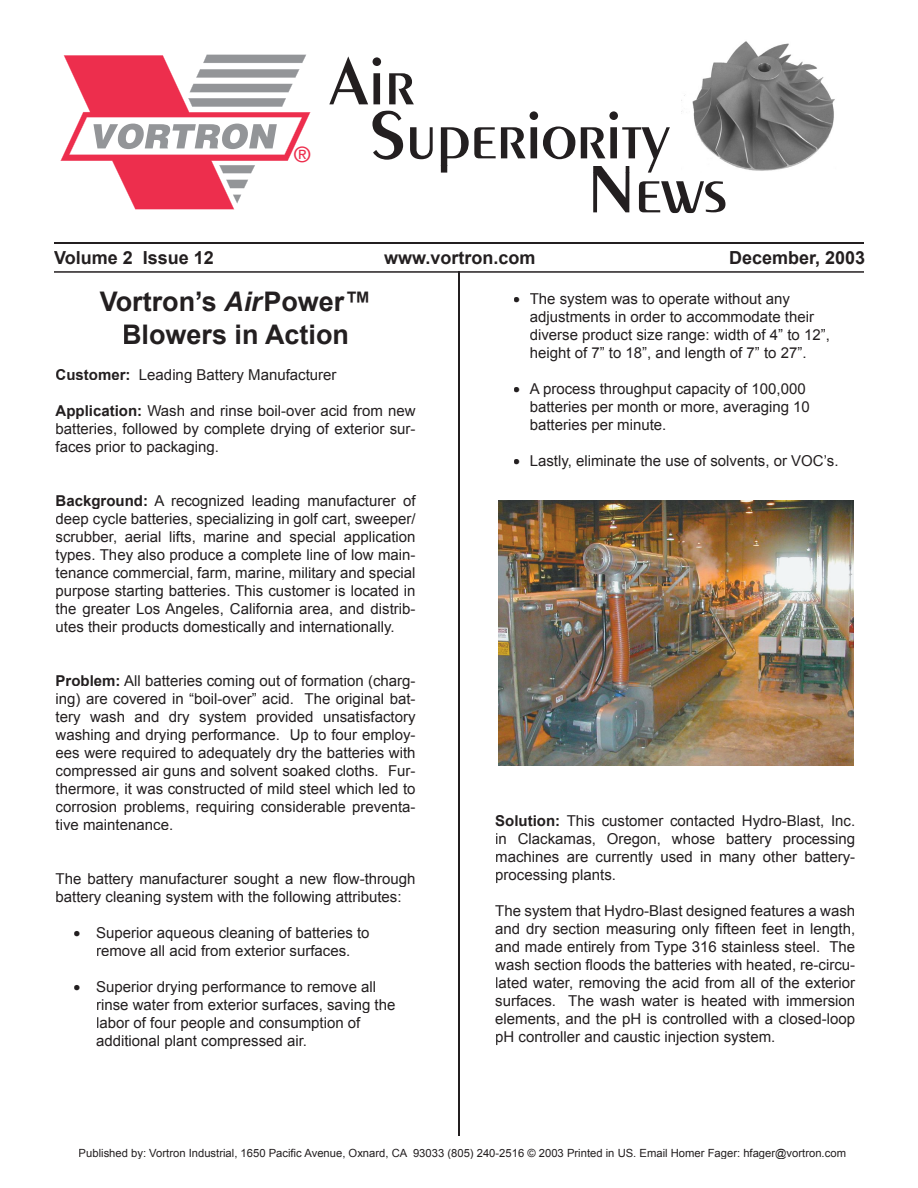
<style>
.page{position:relative;width:918px;height:1188px;background:#fff}
.page>*{position:absolute;margin:0;border:0;box-sizing:border-box;transform-origin:0 0}
.t1{font:72px "Pare Normal";color:#231f20}
.t2{font:700 27px/32.4px "Arial";color:#231f20;text-align:center}
.t3{font:21.15px "Helvetica";color:#ed2e4d}
.t4{font:700 18px "Arial";color:#231f20}
.t5{font:15px/18px "Arial";color:#231f20;text-align:justify}
.t6{font:11.25px "Arial";color:#231f20}
.s1{font-style:italic}
.s2{font-weight:700}
</style>
<div class="page">
<hr style="left:458px;top:273px;width:2px;height:863px;background:#231f20">
<svg style="left:54px;top:271px;width:810px;height:2px;background:#585556"></svg>
<hr style="left:54px;top:242px;width:810px;height:2px;background:#231f20">
<svg style="left:61px;top:55px;width:249px;height:154px"></svg>
<img style="left:498px;top:500px;width:355px;height:266px">
<img style="left:681px;top:41px;width:154px;height:130px">
<h3 class="t3" style="left:294px;top:142px;width:17px">®</h3>
<h1 class="t1" style="left:329px;top:38px;width:87px">Air</h1>
<h1 class="t1" style="left:369px;top:92px;width:303px">Superiority</h1>
<h1 class="t1" style="left:588px;top:146px;width:140px">News</h1>
<p class="t4" style="left:54px;top:248px;width:161px">Volume 2 Issue 12</p>
<p class="t4" style="left:384px;top:248px;width:153px">www.vortron.com</p>
<p class="t4" style="left:729px;top:248px;width:138px">December, 2003</p>
<h2 class="t2" style="left:100px;top:286px;width:273px">Vortron’s <span class="s1">Air</span>Power™<br>Blowers in Action</h2>
<p class="t5" style="left:56px;top:365px;width:282px"><span class="s2">Customer:</span> Leading Battery Manufacturer</p>
<p class="t5" style="left:56px;top:401px;width:362px"><span class="s2">Application:</span> Wash and rinse boil-over acid from new batteries, followed by complete drying of exterior sur&shy;faces prior to packaging.</p>
<p class="t5" style="left:56px;top:491px;width:362px"><span class="s2">Background:</span> A recognized leading manufacturer of deep cycle batteries, specializing in golf cart, sweeper/ scrubber, aerial lifts, marine and special application types. They also produce a complete line of low main&shy;tenance commercial, farm, marine, military and special purpose starting batteries. This customer is located in the greater Los Angeles, California area, and distrib&shy;utes their products domestically and internationally.</p>
<p class="t5" style="left:56px;top:671px;width:361px"><span class="s2">Problem:</span> All batteries coming out of formation (charg&shy;ing) are covered in “boil-over” acid. The original bat&shy;tery wash and dry system provided unsatisfactory washing and drying performance. Up to four employ&shy;ees were required to adequately dry the batteries with compressed air guns and solvent soaked cloths. Fur&shy;thermore, it was constructed of mild steel which led to corrosion problems, requiring considerable preventa&shy;tive maintenance.</p>
<p class="t5" style="left:56px;top:869px;width:361px">The battery manufacturer sought a new flow-through battery cleaning system with the following attributes:</p>
<p class="t5" style="left:74px;top:923px;width:297px;text-align:center">• Superior aqueous cleaning of batteries to remove all acid from exterior surfaces.</p>
<p class="t5" style="left:96px;top:977px;width:301px;text-align:left;text-indent:-22px">• Superior drying performance to remove all rinse water from exterior surfaces, saving the labor of four people and consumption of additional plant compressed air.</p>
<p class="t5" style="left:530px;top:290px;width:302px;text-align:left;text-indent:-16px">• The system was to operate without any adjustments in order to accommodate their diverse product size range: width of 4” to 12”, height of 7” to 18”, and length of 7” to 27”.</p>
<p class="t5" style="left:530px;top:380px;width:282px;text-align:left;text-indent:-16px">• A process throughput capacity of 100,000 batteries per month or more, averaging 10 batteries per minute.</p>
<p class="t5" style="left:513px;top:452px;width:327px">• Lastly, eliminate the use of solvents, or VOC’s.</p>
<p class="t5" style="left:495px;top:812px;width:361px"><span class="s2">Solution:</span> This customer contacted Hydro-Blast, Inc. in Clackamas, Oregon, whose battery processing machines are currently used in many other battery&shy;processing plants.</p>
<p class="t5" style="left:495px;top:902px;width:362px">The system that Hydro-Blast designed features a wash and dry section measuring only fifteen feet in length, and made entirely from Type 316 stainless steel. The wash section floods the batteries with heated, re-circu&shy;lated water, removing the acid from all of the exterior surfaces. The wash water is heated with immersion elements, and the pH is controlled with a closed-loop pH controller and caustic injection system.</p>
<p class="t6" style="left:79px;top:1146px;width:769px">Published by: Vortron Industrial, 1650 Pacific Avenue, Oxnard, CA 93033 (805) 240-2516 © 2003 Printed in US. Email Homer Fager: hfager@vortron.com</p>
</div>
